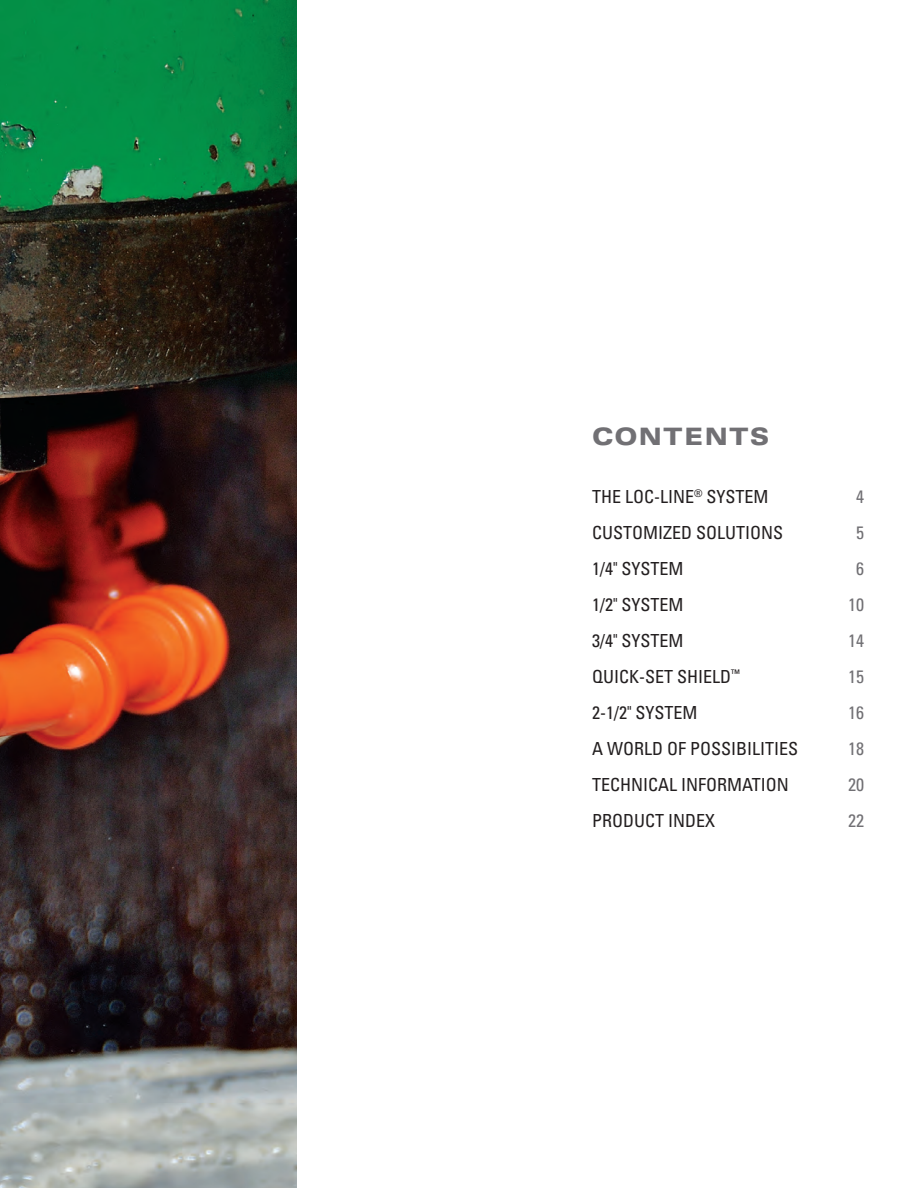
<style>
.page{position:relative;width:918px;height:1188px;background:#fff}
.page>*{position:absolute;margin:0;border:0;box-sizing:border-box;transform-origin:0 0}
.t1{font:900 expanded 24px "Univers LT Std";letter-spacing:.05em;color:#717074}
.ITEM_DESRIP_PARA{font:condensed 18px "Univers LT Std";color:#231f20}
.ITEM_DESRIP_PARA-2{font:condensed 18px "Univers LT Std";color:#717074}
</style>
<div class="page">
<img style="left:0;top:0;width:297px;height:1188px">
<p class="t1" style="left:592px;top:422px;width:179px">CONTENTS</p>
<p class="ITEM_DESRIP_PARA" style="left:592px;top:485px;width:178px">THE LOC-LINE<sup>®</sup> SYSTEM</p>
<p class="ITEM_DESRIP_PARA-2" style="left:856px;top:485px;width:9px">4</p>
<p class="ITEM_DESRIP_PARA" style="left:592px;top:521px;width:193px">CUSTOMIZED SOLUTIONS</p>
<p class="ITEM_DESRIP_PARA-2" style="left:856px;top:521px;width:9px">5</p>
<p class="ITEM_DESRIP_PARA" style="left:592px;top:557px;width:93px">1/4" SYSTEM</p>
<p class="ITEM_DESRIP_PARA-2" style="left:856px;top:557px;width:9px">6</p>
<p class="ITEM_DESRIP_PARA" style="left:592px;top:593px;width:93px">1/2" SYSTEM</p>
<p class="ITEM_DESRIP_PARA-2" style="left:848px;top:593px;width:17px">10</p>
<p class="ITEM_DESRIP_PARA" style="left:592px;top:629px;width:93px">3/4" SYSTEM</p>
<p class="ITEM_DESRIP_PARA-2" style="left:848px;top:629px;width:17px">14</p>
<p class="ITEM_DESRIP_PARA" style="left:592px;top:665px;width:149px">QUICK-SET SHIELD<sup>™</sup></p>
<p class="ITEM_DESRIP_PARA-2" style="left:848px;top:665px;width:17px">15</p>
<p class="ITEM_DESRIP_PARA" style="left:592px;top:701px;width:107px">2-1/2" SYSTEM</p>
<p class="ITEM_DESRIP_PARA-2" style="left:848px;top:701px;width:17px">16</p>
<p class="ITEM_DESRIP_PARA" style="left:592px;top:737px;width:208px">A WORLD OF POSSIBILITIES</p>
<p class="ITEM_DESRIP_PARA-2" style="left:848px;top:737px;width:17px">18</p>
<p class="ITEM_DESRIP_PARA" style="left:592px;top:773px;width:198px">TECHNICAL INFORMATION</p>
<p class="ITEM_DESRIP_PARA-2" style="left:848px;top:773px;width:17px">20</p>
<p class="ITEM_DESRIP_PARA" style="left:592px;top:809px;width:125px">PRODUCT INDEX</p>
<p class="ITEM_DESRIP_PARA-2" style="left:848px;top:809px;width:17px">22</p>
</div>
